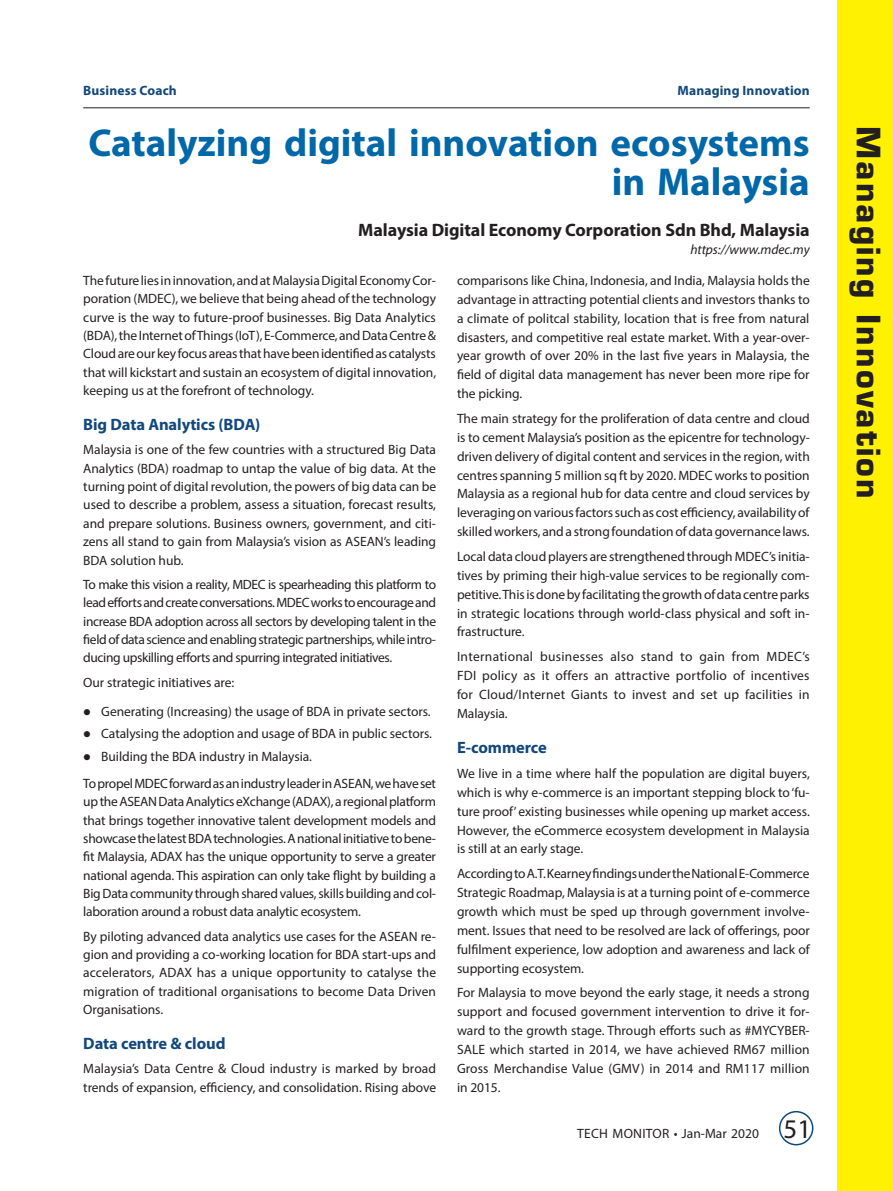
<style>
.page{position:relative;width:893px;height:1191px;background:#fff}
.page>*{position:absolute;margin:0;border:0;box-sizing:border-box;transform-origin:0 0}
.BC_HD{font:700 39px/39px "Myriad Pro";color:#0068a9;text-align:right}
.t1{font:700 31.5px "Eurostile";letter-spacing:.07em;color:#231f20}
.BC_HD1{font:700 18px "Myriad Pro";letter-spacing:-.005em;color:#231f20}
.t2{font:700 16.5px "Myriad Pro";letter-spacing:-.005em;color:#12487b}
.TS_BT_p4{font:13.5px/18.9px "Myriad Pro";letter-spacing:-.005em;color:#231f20;text-align:justify}
.NL{font:13.5px "Myriad Pro";letter-spacing:-.005em;color:#231f20}
.t3{font:700 13.5px "Myriad Pro";letter-spacing:.01em;color:#12487b}
.RFH{font:13.5px "Myriad Pro";letter-spacing:.015em;color:#231f20}
.Webadd{font:italic 13.5px "Myriad Pro";letter-spacing:-.005em;color:#231f20}
.s1{font-size:27px}
</style>
<div class="page">
<div style="left:778px;top:1111px;width:35px;height:34px;border:2px solid #12487b;border-radius:50%"></div>
<div style="left:837px;top:0;width:55px;height:1191px;background:#fff101"></div>
<hr style="left:83px;top:107px;width:726px;height:1px;background:#231f20">
<p class="t3" style="left:83px;top:81px;width:95px">Business Coach</p>
<p class="t3" style="left:677px;top:81px;width:134px">Managing Innovation</p>
<p class="BC_HD" style="left:88px;top:122px;width:722px">Catalyzing digital innovation ecosystems in Malaysia</p>
<p class="BC_HD1" style="left:358px;top:218px;width:453px">Malaysia Digital Economy Corporation Sdn Bhd, Malaysia</p>
<p class="Webadd" style="left:690px;top:241px;width:121px">https://www.mdec.my</p>
<p class="TS_BT_p4" style="left:83px;top:271px;width:354px;line-height:18.3px">The future lies in innovation, and at Malaysia Digital Economy Cor&shy;poration (MDEC), we believe that being ahead of the technology curve is the way to future-proof businesses. Big Data Analytics (BDA), the Internet of Things (IoT), E-Commerce, and Data Centre &amp; Cloud are our key focus areas that have been identified as catalysts that will kickstart and sustain an ecosystem of digital innovation, keeping us at the forefront of technology.</p>
<h1 class="t2" style="left:83px;top:414px;width:178px">Big Data Analytics (BDA)</h1>
<p class="TS_BT_p4" style="left:83px;top:440px;width:354px;line-height:18.3px">Malaysia is one of the few countries with a structured Big Data Analytics (BDA) roadmap to untap the value of big data. At the turning point of digital revolution, the powers of big data can be used to describe a problem, assess a situation, forecast results, and prepare solutions. Business owners, government, and citi&shy;zens all stand to gain from Malaysia’s vision as ASEAN’s leading BDA solution hub.</p>
<p class="TS_BT_p4" style="left:83px;top:575px;width:354px;line-height:18.3px">To make this vision a reality, MDEC is spearheading this platform to lead efforts and create conversations. MDEC works to encourage and increase BDA adoption across all sectors by developing talent in the field of data science and enabling strategic partnerships, while intro&shy;ducing upskilling efforts and spurring integrated initiatives.</p>
<p class="TS_BT_p4" style="left:83px;top:672px;width:152px">Our strategic initiatives are:</p>
<p class="NL" style="left:83px;top:702px;width:349px">● Generating (Increasing) the usage of BDA in private sectors.</p>
<p class="NL" style="left:83px;top:725px;width:350px">● Catalysing the adoption and usage of BDA in public sectors.</p>
<p class="NL" style="left:83px;top:748px;width:230px">● Building the BDA industry in Malaysia.</p>
<p class="TS_BT_p4" style="left:83px;top:774px;width:354px;line-height:18.3px">To propel MDEC forward as an industry leader in ASEAN, we have set up the ASEAN Data Analytics eXchange (ADAX), a regional platform that brings together innovative talent development models and showcase the latest BDA technologies. A national initiative to bene&shy;fit Malaysia, ADAX has the unique opportunity to serve a greater national agenda. This aspiration can only take flight by building a Big Data community through shared values, skills building and col&shy;laboration around a robust data analytic ecosystem.</p>
<p class="TS_BT_p4" style="left:83px;top:927px;width:354px;line-height:18.3px">By piloting advanced data analytics use cases for the ASEAN re&shy;gion and providing a co-working location for BDA start-ups and accelerators, ADAX has a unique opportunity to catalyse the migration of traditional organisations to become Data Driven Organisations.</p>
<h1 class="t2" style="left:83px;top:1032px;width:144px">Data centre &amp; cloud</h1>
<p class="TS_BT_p4" style="left:83px;top:1059px;width:354px;line-height:18.3px">Malaysia’s Data Centre &amp; Cloud industry is marked by broad trends of expansion, efficiency, and consolidation. Rising above</p>
<p class="TS_BT_p4" style="left:457px;top:271px;width:354px">comparisons like China, Indonesia, and India, Malaysia holds the advantage in attracting potential clients and investors thanks to a climate of politcal stability, location that is free from natural disasters, and competitive real estate market. With a year-over&shy;year growth of over 20% in the last five years in Malaysia, the field of digital data management has never been more ripe for the picking.</p>
<p class="TS_BT_p4" style="left:457px;top:409px;width:354px">The main strategy for the proliferation of data centre and cloud is to cement Malaysia’s position as the epicentre for technology&shy;driven delivery of digital content and services in the region, with centres spanning 5 million sq ft by 2020. MDEC works to position Malaysia as a regional hub for data centre and cloud services by leveraging on various factors such as cost efficiency, availability of skilled workers, and a strong foundation of data governance laws.</p>
<p class="TS_BT_p4" style="left:457px;top:547px;width:354px">Local data cloud players are strengthened through MDEC’s initia&shy;tives by priming their high-value services to be regionally com&shy;petitive. This is done by facilitating the growth of data centre parks in strategic locations through world-class physical and soft in&shy;frastructure.</p>
<p class="TS_BT_p4" style="left:457px;top:647px;width:354px">International businesses also stand to gain from MDEC’s FDI policy as it offers an attractive portfolio of incentives for Cloud/Internet Giants to invest and set up facilities in Malaysia.</p>
<h1 class="t2" style="left:457px;top:737px;width:91px">E-commerce</h1>
<p class="TS_BT_p4" style="left:457px;top:764px;width:354px">We live in a time where half the population are digital buyers, which is why e-commerce is an important stepping block to ‘fu&shy;ture proof’ existing businesses while opening up market access.<br>However, the eCommerce ecosystem development in Malaysia is still at an early stage.</p>
<p class="TS_BT_p4" style="left:457px;top:864px;width:354px">According to A.T. Kearney findings under the National E-Commerce Strategic Roadmap, Malaysia is at a turning point of e-commerce growth which must be sped up through government involve&shy;ment. Issues that need to be resolved are lack of offerings, poor fulfilment experience, low adoption and awareness and lack of supporting ecosystem.</p>
<p class="TS_BT_p4" style="left:457px;top:983px;width:354px">For Malaysia to move beyond the early stage, it needs a strong support and focused government intervention to drive it for&shy;ward to the growth stage. Through efforts such as #MYCYBER-SALE which started in 2014, we have achieved RM67 million Gross Merchandise Value (GMV) in 2014 and RM117 million in 2015.</p>
<p class="RFH" style="left:577px;top:1124px;width:235px">TECH MONITOR • Jan-Mar 2020 <span class="s1">51</span></p>
<h2 class="t1" style="left:888px;top:126px;width:374px;rotate:90deg">Managing Innovation</h2>
</div>
